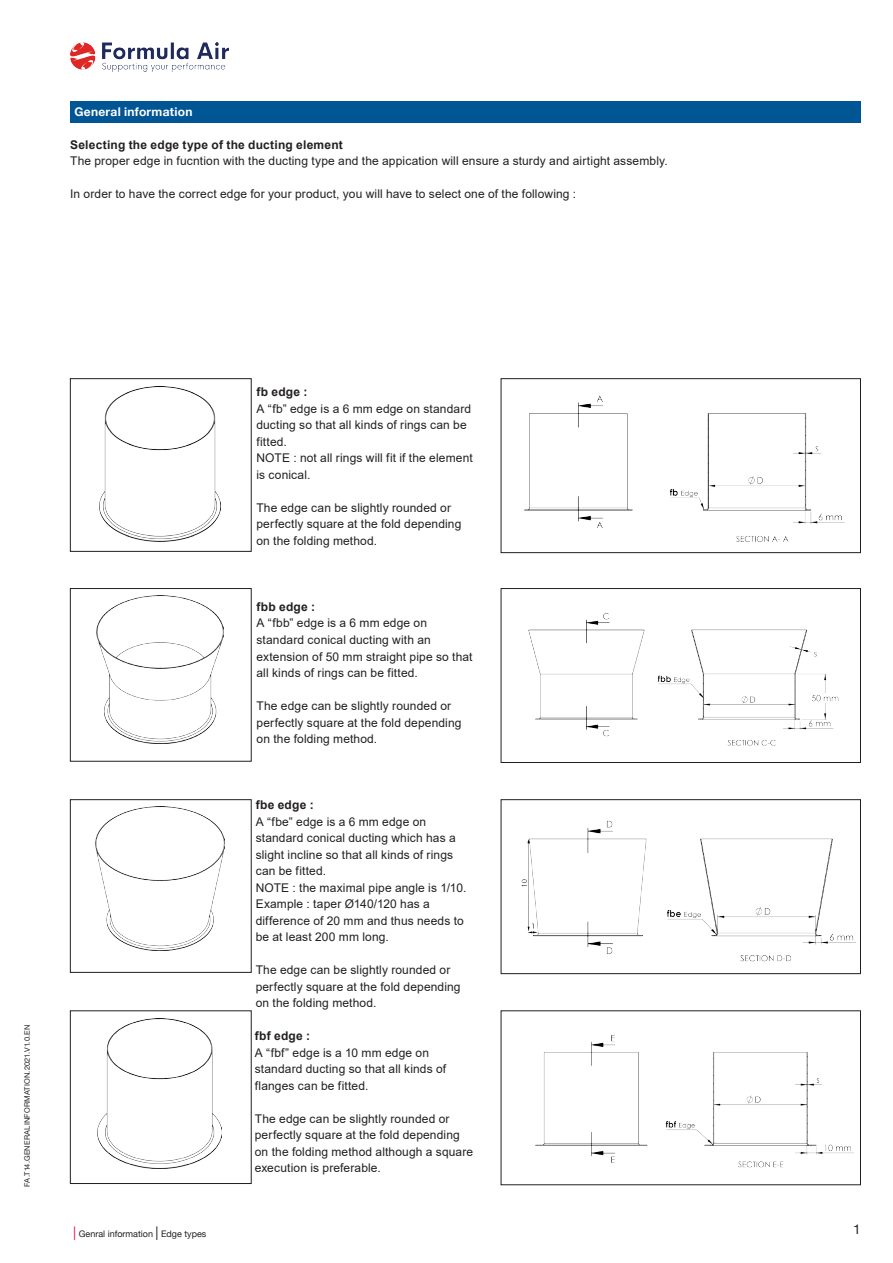
<style>
.page{position:relative;width:893px;height:1263px;background:#fff}
.page>*{position:absolute;margin:0;border:0;box-sizing:border-box;transform-origin:0 0}
.t1{font:13.5px "Helvetica Neue";color:#231f20}
.Body_alinea{font:12px/16.5px "Arial";letter-spacing:.01em;color:#231f20}
.Subheader2-H2{font:700 12px "Arial";letter-spacing:.02em;color:#231f20}
.Header1-H1{font:700 12px "Helvetica Neue";letter-spacing:.025em;color:#fff}
.t2{font:9px "Helvetica Neue";color:#231f20}
.t3{font:7.5px "Helvetica Neue";letter-spacing:.02em;color:#231f20}
.s1{font-size:13.5px;color:#ed154e}
.s2{font-size:13.5px}
</style>
<div class="page">
<img style="left:71px;top:43px;width:157px;height:28px">
<div style="left:70px;top:101px;width:787px;height:21px;background:#005595"></div>
<img style="left:99px;top:387px;width:122px;height:154px">
<div style="left:70px;top:378px;width:181px;height:173px;border:1px solid #231f20"></div>
<img style="left:524px;top:395px;width:321px;height:147px">
<div style="left:501px;top:378px;width:360px;height:175px;border:1px solid #231f20"></div>
<img style="left:97px;top:596px;width:126px;height:148px">
<div style="left:70px;top:588px;width:181px;height:173px;border:1px solid #231f20"></div>
<img style="left:528px;top:613px;width:311px;height:133px">
<div style="left:501px;top:588px;width:360px;height:175px;border:1px solid #231f20"></div>
<img style="left:96px;top:807px;width:128px;height:144px">
<div style="left:70px;top:799px;width:181px;height:173px;border:1px solid #231f20"></div>
<img style="left:521px;top:820px;width:336px;height:142px">
<div style="left:501px;top:799px;width:360px;height:175px;border:1px solid #231f20"></div>
<img style="left:98px;top:1018px;width:124px;height:151px">
<div style="left:70px;top:1010px;width:181px;height:174px;border:1px solid #231f20"></div>
<img style="left:535px;top:1035px;width:319px;height:133px">
<p class="Header1-H1" style="left:74px;top:104px;width:120px">General information</p>
<p class="Header1-H1" style="left:78px;top:104px;width:10px">B</p>
<p class="Subheader2-H2" style="left:70px;top:136px;width:274px">Selecting the edge type of the ducting element</p>
<p class="Body_alinea" style="left:70px;top:153px;width:599px">The proper edge in fucntion with the ducting type and the appication will ensure a sturdy and airtight assembly.</p>
<p class="Body_alinea" style="left:70px;top:186px;width:508px">In order to have the correct edge for your product, you will have to select one of the following :</p>
<p class="t3" style="left:23px;top:1187px;width:163px;rotate:-90deg">FA.T14.GENERALINFORMATION.2021.V1.0.EN</p>
<p class="t2" style="left:73px;top:1228px;width:135px"><span class="s1">|</span> Genral information <span class="s2">|</span> Edge types</p>
<p class="Subheader2-H2" style="left:256px;top:384px;width:53px">fb edge :</p>
<p class="Body_alinea" style="left:256px;top:400px;width:216px">A “fb” edge is a 6 mm edge on standard ducting so that all kinds of rings can be fitted.</p>
<p class="Body_alinea" style="left:256px;top:450px;width:218px">NOTE : not all rings will fit if the element is conical.</p>
<p class="Body_alinea" style="left:256px;top:499px;width:206px">The edge can be slightly rounded or perfectly square at the fold depending on the folding method.</p>
<p class="Subheader2-H2" style="left:257px;top:598px;width:60px">fbb edge :</p>
<p class="Body_alinea" style="left:257px;top:615px;width:218px">A “fbb” edge is a 6 mm edge on standard conical ducting with an extension of 50 mm straight pipe so that all kinds of rings can be fitted.</p>
<p class="Body_alinea" style="left:257px;top:697px;width:206px">The edge can be slightly rounded or perfectly square at the fold depending on the folding method.</p>
<p class="Subheader2-H2" style="left:256px;top:796px;width:60px">fbe edge :</p>
<p class="Body_alinea" style="left:256px;top:813px;width:202px">A “fbe” edge is a 6 mm edge on standard conical ducting which has a slight incline so that all kinds of rings can be fitted.</p>
<p class="Body_alinea" style="left:256px;top:879px;width:212px">NOTE : the maximal pipe angle is 1/10.</p>
<p class="Body_alinea" style="left:256px;top:895px;width:210px">Example : taper Ø140/120 has a difference of 20 mm and thus needs to be at least 200 mm long.</p>
<p class="Body_alinea" style="left:256px;top:961px;width:206px">The edge can be slightly rounded or perfectly square at the fold depending on the folding method.</p>
<p class="Subheader2-H2" style="left:255px;top:1027px;width:57px">fbf edge :</p>
<p class="Body_alinea" style="left:255px;top:1044px;width:193px">A “fbf” edge is a 10 mm edge on standard ducting so that all kinds of flanges can be fitted.</p>
<p class="Body_alinea" style="left:255px;top:1110px;width:220px">The edge can be slightly rounded or perfectly square at the fold depending on the folding method although a square execution is preferable.</p>
<p class="t1" style="left:853px;top:1221px;width:9px">1</p>
</div>
